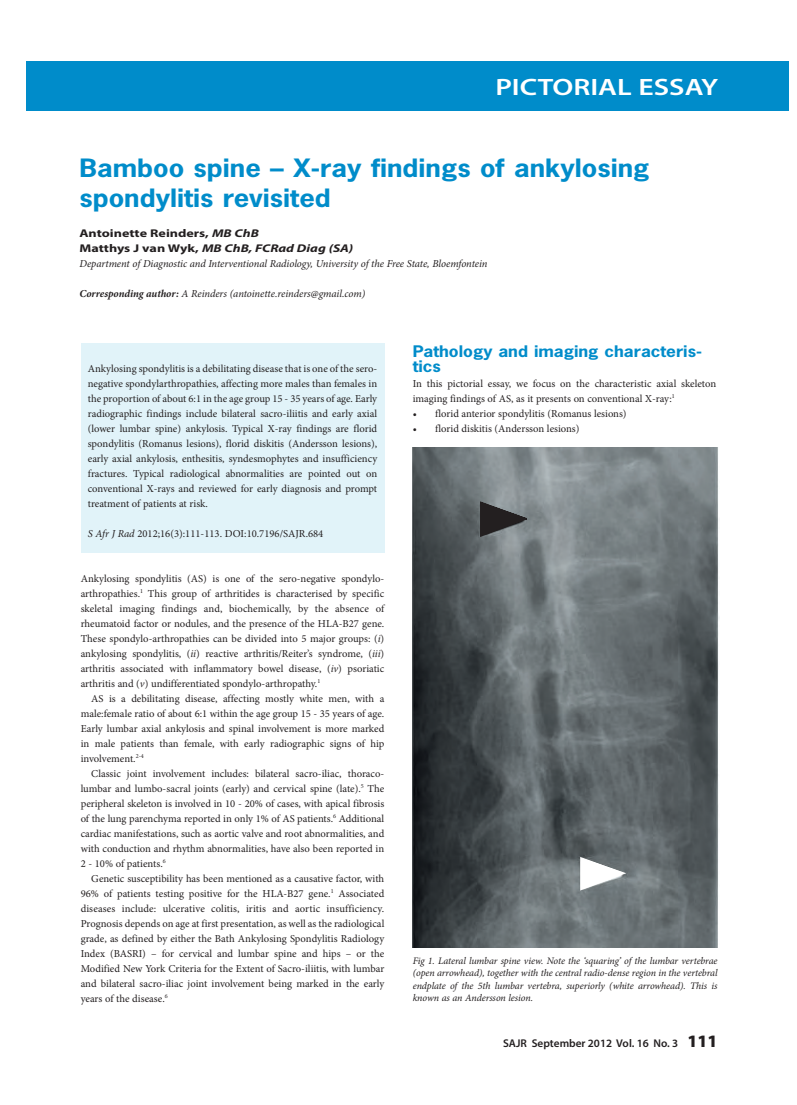
<style>
.page{position:relative;width:797px;height:1105px;background:#fff}
.page>*{position:absolute;margin:0;border:0;box-sizing:border-box;transform-origin:0 0}
.t1{font:700 23.75px/30px "News Gothic Std";color:#008cca;scale:1.15 1}
.t2{font:600 23.75px "Myriad Pro";color:#fff;scale:1.25 1}
.t3{font:700 15px/15px "News Gothic Std";color:#008cca;scale:1.15 1}
.t4{font:700 11.25px/15px "Myriad Pro";color:#231f20;scale:1.25 1}
.t5{font:600 11.25px "Myriad Pro";color:#231f20}
.t6{font:10.62px/15px "Minion Pro";color:#231f20;text-align:justify}
.t7{font:italic 10.62px "Minion Pro";letter-spacing:-.005em;color:#231f20}
.t8{font:italic 10px/12.5px "Minion Pro";letter-spacing:-.005em;color:#231f20;text-align:justify}
.s1{font-style:italic}
.s2{font-weight:700}
.s3{font-weight:900;font-size:17.5px}
</style>
<div class="page">
<div style="left:26px;top:62px;width:762px;height:49px;background:#008cca"></div>
<div style="left:81px;top:343px;width:303px;height:209px;background:#e1f3f9"></div>
<img style="left:412px;top:448px;width:307px;height:500px">
<svg style="left:479px;top:500px;width:49px;height:38px;background:#575a5c"></svg>
<svg style="left:580px;top:857px;width:46px;height:33px"></svg>
<h1 class="t2" style="left:495px;top:72px;width:180px">PICTORIAL ESSAY</h1>
<h1 class="t1" style="left:79px;top:152px;width:497px">Bamboo spine – X-ray findings of ankylosing spondylitis revisited</h1>
<p class="t4" style="left:79px;top:225px;width:221px">Antoinette Reinders, <span class="s1">MB ChB<br></span>Matthys J van Wyk, <span class="s1">MB ChB, FCRad Diag (SA)</span></p>
<p class="t7" style="left:79px;top:256px;width:409px">Department of Diagnostic and Interventional Radiology, University of the Free State, Bloemfontein</p>
<p class="t7" style="left:79px;top:286px;width:287px"><span class="s2">Corresponding author:</span> A Reinders (antoinette.reinders@gmail.com)</p>
<p class="t6" style="left:88px;top:361px;width:291px">Ankylosing spondylitis is a debilitating disease that is one of the sero&shy;negative spondylarthropathies, affecting more males than females in the proportion of about 6:1 in the age group 15 - 35 years of age. Early radiographic findings include bilateral sacro-iliitis and early axial (lower lumbar spine) ankylosis. Typical X-ray findings are florid spondylitis (Romanus lesions), florid diskitis (Andersson lesions), early axial ankylosis, enthesitis, syndesmophytes and insufficiency fractures. Typical radiological abnormalities are pointed out on conventional X-rays and reviewed for early diagnosis and prompt treatment of patients at risk.</p>
<p class="t6" style="left:88px;top:526px;width:237px"><span class="s1">S Afr J Rad</span> 2012;16(3):111-113. DOI:10.7196/SAJR.684</p>
<p class="t6" style="left:81px;top:571px;width:305px">Ankylosing spondylitis (AS) is one of the sero-negative spondylo&shy;arthropathies.<sup>1</sup> This group of arthritides is characterised by specific skeletal imaging findings and, biochemically, by the absence of rheumatoid factor or nodules, and the presence of the HLA-B27 gene.<br>These spondylo-arthropathies can be divided into 5 major groups: (<span class="s1">i</span>) ankylosing spondylitis, (<span class="s1">ii</span>) reactive arthritis/Reiter’s syndrome, (<span class="s1">iii</span>) arthritis associated with inflammatory bowel disease, (<span class="s1">iv</span>) psoriatic arthritis and (<span class="s1">v</span>) undifferentiated spondylo-arthropathy.<sup>1</sup></p>
<p class="t6" style="left:81px;top:691px;width:305px;text-indent:11px">AS is a debilitating disease, affecting mostly white men, with a male:female ratio of about 6:1 within the age group 15 - 35 years of age.<br>Early lumbar axial ankylosis and spinal involvement is more marked in male patients than female, with early radiographic signs of hip involvement.<sup>2-4</sup></p>
<p class="t6" style="left:81px;top:766px;width:305px;text-indent:11px">Classic joint involvement includes: bilateral sacro-iliac, thoraco&shy;lumbar and lumbo-sacral joints (early) and cervical spine (late).<sup>5</sup> The peripheral skeleton is involved in 10 - 20% of cases, with apical fibrosis of the lung parenchyma reported in only 1% of AS patients.<sup>6</sup> Additional cardiac manifestations, such as aortic valve and root abnormalities, and with conduction and rhythm abnormalities, have also been reported in 2 - 10% of patients.<sup>6</sup></p>
<p class="t6" style="left:81px;top:871px;width:305px;text-indent:11px">Genetic susceptibility has been mentioned as a causative factor, with 96% of patients testing positive for the HLA-B27 gene.<sup>1</sup> Associated diseases include: ulcerative colitis, iritis and aortic insufficiency.<br>Prognosis depends on age at first presentation, as well as the radiological grade, as defined by either the Bath Ankylosing Spondylitis Radiology Index (BASRI) – for cervical and lumbar spine and hips – or the Modified New York Criteria for the Extent of Sacro-iliitis, with lumbar and bilateral sacro-iliac joint involvement being marked in the early years of the disease.<sup>6</sup></p>
<h2 class="t3" style="left:412px;top:343px;width:253px">Pathology and imaging characteris&shy;tics</h2>
<p class="t6" style="left:412px;top:376px;width:305px">In this pictorial essay, we focus on the characteristic axial skeleton imaging findings of AS, as it presents on conventional X-ray:<sup>1</sup></p>
<p class="t6" style="left:412px;top:406px;width:215px">• florid anterior spondylitis (Romanus lesions)</p>
<p class="t6" style="left:412px;top:421px;width:168px">• florid diskitis (Andersson lesions)</p>
<p class="t8" style="left:412px;top:954px;width:306px">Fig 1. Lateral lumbar spine view. Note the ‘squaring’ of the lumbar vertebrae (open arrowhead), together with the central radio-dense region in the vertebral endplate of the 5th lumbar vertebra, superiorly (white arrowhead). This is known as an Andersson lesion.</p>
<p class="t5" style="left:503px;top:1036px;width:216px">SAJR September 2012 Vol. 16 No. 3 <span class="s3">111</span></p>
</div>
